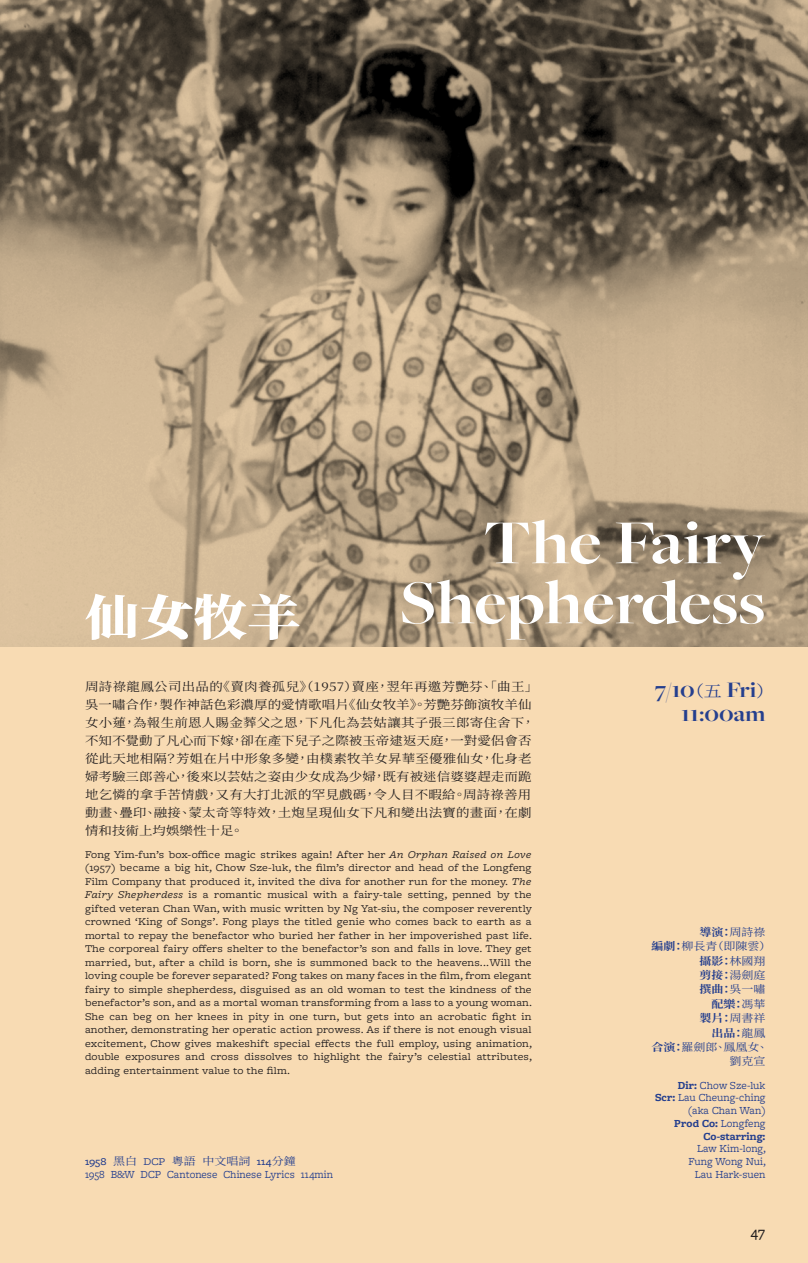
<style>
.page{position:relative;width:808px;height:1263px;background:#f8dbb3}
.page>*{position:absolute;margin:0;border:0;box-sizing:border-box;transform-origin:0 0}
.t1{font:700 64.8px/60px "Freight Big Pro";color:#fff;text-align:right;scale:1.11 1}
.t2{font:800 48.6px "Source Han Serif TC";color:#fff;scale:1.11 1}
.t3{font:700 22.95px "Freight Big Pro";color:#253f8e;scale:1.11 1}
.t4{font:500 15px "Freight Macro Pro";color:#231f20}
.t5{font:12.15px/18px "Source Han Serif TC";letter-spacing:.01em;color:#231f20;scale:1.11 1}
.t6{font:11.25px "Freight Macro Pro";color:#253f8e}
.t7{font:700 11.25px "Freight Macro Pro";color:#253f8e}
.t8{font:10.8px/13.5px "Freight Macro Pro";letter-spacing:.01em;color:#231f20;text-align:justify;scale:1.11 1}
.t9{font:10.8px/14.4px "Source Han Serif TC";color:#253f8e;scale:1.11 1}
.t10{font:700 10.8px "Source Han Serif TC";color:#253f8e;scale:1.11 1}
.s1{font-style:italic}
.s2{font-family:"Freight Macro Pro";font-weight:500}
.s3{font-family:"Freight Macro Pro"}
.s4{font-family:"Source Han Serif TC";font-weight:400;font-size:16.2px}
.s5{font-weight:700}
.s6{font-weight:400}
.s7{font-size:10.65px}
</style>
<div class="page">
<img style="left:0;top:0;width:808px;height:646px">
<p class="t2" style="left:85px;top:590px;width:196px">仙女牧羊</p>
<p class="t1" style="left:400px;top:511px;width:331px">The Fairy<br>Shepherdess</p>
<p class="t5" style="left:85px;top:678px;width:410px">周詩祿龍鳳公司出品的《賣肉養孤兒》（1957）賣座，翌年再邀芳艷芬、「曲王」吳一嘯合作，製作神話色彩濃厚的愛情歌唱片《仙女牧羊》。芳艷芬飾演牧羊仙女小蓮，為報生前恩人賜金葬父之恩，下凡化為芸姑讓其子張三郎寄住舍下，不知不覺動了凡心而下嫁，卻在產下兒子之際被玉帝逮返天庭，一對愛侶會否從此天地相隔？芳姐在片中形象多變，由樸素牧羊女昇華至優雅仙女，化身老婦考驗三郎善心，後來以芸姑之姿由少女成為少婦，既有被迷信婆婆趕走而跪地乞憐的拿手苦情戲，又有大打北派的罕見戲碼，令人目不暇給。周詩祿善用動畫、疊印、融接、蒙太奇等特效，土炮呈現仙女下凡和變出法寶的畫面，在劇情和技術上均娛樂性十足。</p>
<p class="t8" style="left:85px;top:847px;width:404px">Fong Yim-fun’s box-office magic strikes again! After her <span class="s1">An Orphan Raised on Love </span>(1957) became a big hit, Chow Sze-luk, the film’s director and head of the Longfeng Film Company that produced it, invited the diva for another run for the money. <span class="s1">The Fairy Shepherdess</span> is a romantic musical with a fairy-tale setting, penned by the gifted veteran Chan Wan, with music written by Ng Yat-siu, the composer reverently crowned ‘King of Songs’. Fong plays the titled genie who comes back to earth as a mortal to repay the benefactor who buried her father in her impoverished past life.<br>The corporeal fairy offers shelter to the benefactor’s son and falls in love. They get married, but, after a child is born, she is summoned back to the heavens...Will the loving couple be forever separated? Fong takes on many faces in the film, from elegant fairy to simple shepherdess, disguised as an old woman to test the kindness of the benefactor’s son, and as a mortal woman transforming from a lass to a young woman.<br>She can beg on her knees in pity in one turn, but gets into an acrobatic fight in another, demonstrating her operatic action prowess. As if there is not enough visual excitement, Chow gives makeshift special effects the full employ, using animation, double exposures and cross dissolves to highlight the fairy’s celestial attributes, adding entertainment value to the film.</p>
<p class="t9" style="left:85px;top:1154px;width:191px"><span class="s2">1958</span> 黑白 <span class="s3">DCP</span> 粵語 中文唱詞 <span class="s2">114</span>分鐘</p>
<p class="t6" style="left:85px;top:1166px;width:250px">1958 B&amp;W DCP Cantonese Chinese Lyrics 114min</p>
<p class="t3" style="left:655px;top:675px;width:109px">7/10<span class="s4">（五</span> Fri<span class="s4">）</span></p>
<p class="t3" style="left:681px;top:699px;width:77px">11:00am</p>
<p class="t9" style="left:651px;top:925px;width:109px;text-indent:48px"><span class="s5">導演：</span>周詩祿<span class="s5">編劇：</span>柳長青（即陳雲）</p>
<p class="t10" style="left:699px;top:954px;width:61px">攝影：<span class="s6">林國翔</span></p>
<p class="t10" style="left:699px;top:969px;width:61px">剪接：<span class="s6">湯劍庭</span></p>
<p class="t10" style="left:699px;top:983px;width:61px">撰曲：<span class="s6">吳一嘯</span></p>
<p class="t10" style="left:711px;top:998px;width:50px">配樂：<span class="s6">馮華</span></p>
<p class="t10" style="left:699px;top:1012px;width:61px">製片：<span class="s6">周書祥</span></p>
<p class="t10" style="left:711px;top:1026px;width:50px">出品：<span class="s6">龍鳳</span></p>
<p class="t9" style="left:651px;top:1040px;width:107px"><span class="s5">合演：</span>羅劍郎、鳳凰女<span class="s7">、</span></p>
<p class="t9" style="left:729px;top:1054px;width:34px">劉克宣</p>
<p class="t6" style="left:678px;top:1077px;width:89px"><span class="s5">Dir:</span> Chow Sze-luk</p>
<p class="t6" style="left:655px;top:1090px;width:112px"><span class="s5">Scr:</span> Lau Cheung-ching</p>
<p class="t6" style="left:688px;top:1103px;width:79px">(aka Chan Wan)</p>
<p class="t6" style="left:674px;top:1115px;width:93px"><span class="s5">Prod Co:</span> Longfeng</p>
<p class="t7" style="left:703px;top:1128px;width:64px">Co-starring:</p>
<p class="t6" style="left:697px;top:1141px;width:70px">Law Kim-long,</p>
<p class="t6" style="left:688px;top:1154px;width:79px">Fung Wong Nui,</p>
<p class="t6" style="left:695px;top:1166px;width:72px">Lau Hark-suen</p>
<h3 class="t4" style="left:750px;top:1222px;width:17px">47</h3>
</div>
